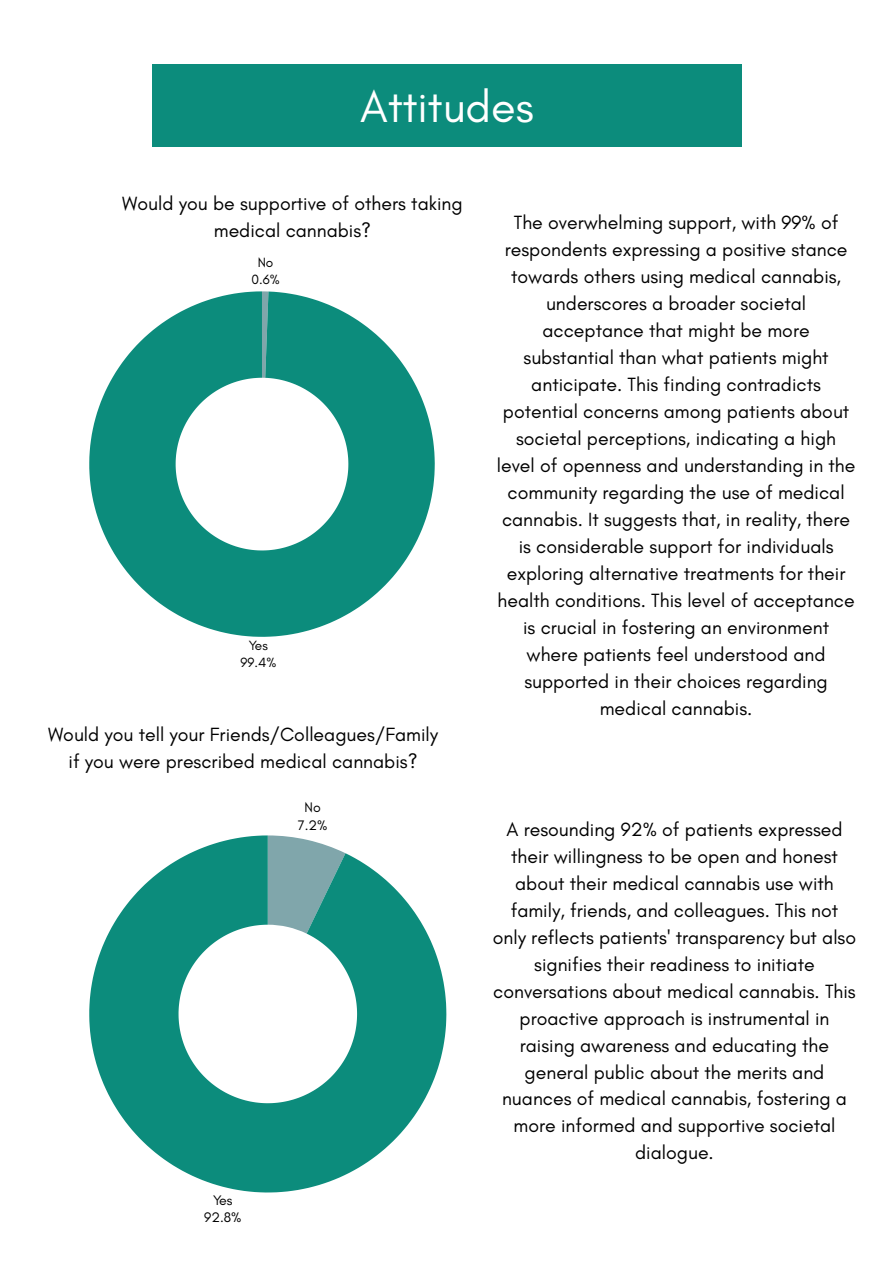
<style>
.page{position:relative;width:893px;height:1264px;background:#fff}
.page>*{position:absolute;margin:0;border:0;box-sizing:border-box;transform-origin:0 0}
.t1{font:45px "Glacial Indifference";color:#fff}
.t2{font:19.5px/27px "Glacial Indifference";color:#000;text-align:center}
.t3{font:14.1px/17.4px "Glacial Indifference";color:#000;text-align:center}
.t4{font:13.65px/16.8px "Glacial Indifference";color:#000;text-align:center}
</style>
<div class="page">
<div style="left:152px;top:65px;width:589px;height:82px;background:#0c8c7c"></div>
<svg style="left:89px;top:291px;width:345px;height:346px;fill:#0c8c7c"></svg>
<svg style="left:89px;top:835px;width:357px;height:357px;fill:#0c8c7c"></svg>
<h1 class="t1" style="left:360px;top:79px;width:175px">Attitudes</h1>
<p class="t2" style="left:122px;top:190px;width:342px">Would you be supportive of others taking medical cannabis?</p>
<p class="t4" style="left:251px;top:253px;width:30px">No<br>0.6%</p>
<p class="t4" style="left:240px;top:637px;width:37px">Yes<br>99.4%</p>
<p class="t2" style="left:48px;top:721px;width:391px">Would you tell your Friends/Colleagues/Family if you were prescribed medical cannabis?</p>
<p class="t3" style="left:298px;top:798px;width:31px">No<br>7.2%</p>
<p class="t3" style="left:204px;top:1191px;width:39px">Yes<br>92.8%</p>
<p class="t2" style="left:496px;top:208px;width:360px">The overwhelming support, with 99% of respondents expressing a positive stance towards others using medical cannabis, underscores a broader societal acceptance that might be more substantial than what patients might anticipate. This finding contradicts potential concerns among patients about societal perceptions, indicating a high level of openness and understanding in the community regarding the use of medical cannabis. It suggests that, in reality, there is considerable support for individuals exploring alternative treatments for their health conditions. This level of acceptance is crucial in fostering an environment where patients feel understood and supported in their choices regarding medical cannabis.</p>
<p class="t2" style="left:493px;top:815px;width:365px">A resounding 92% of patients expressed their willingness to be open and honest about their medical cannabis use with family, friends, and colleagues. This not only reflects patients' transparency but also signifies their readiness to initiate conversations about medical cannabis. This proactive approach is instrumental in raising awareness and educating the general public about the merits and nuances of medical cannabis, fostering a more informed and supportive societal dialogue.</p>
</div>
